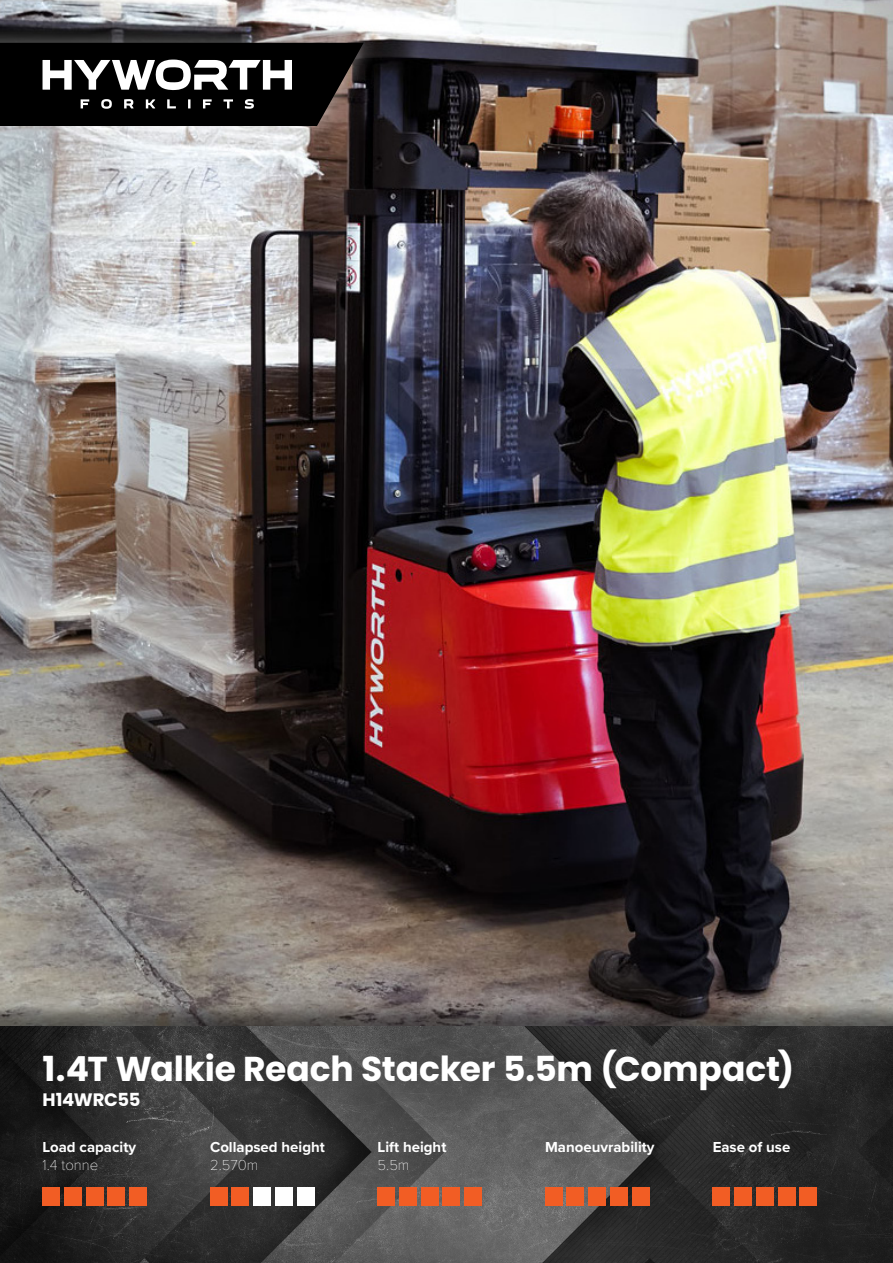
<style>
.page{position:relative;width:893px;height:1263px;background:#fff}
.page>*{position:absolute;margin:0;border:0;box-sizing:border-box;transform-origin:0 0}
.t1{font:700 34.5px "Poppins";letter-spacing:-.005em;color:#fff}
.t2{font:700 18px "Poppins";letter-spacing:-.02em;color:#fff}
.Body{font:700 15px "Proxima Nova";color:#fff}
.Body-2{font:100 15px "Proxima Nova T";color:#fff}
</style>
<div class="page">
<img style="left:0;top:0;width:893px;height:999px">
<div style="left:0;top:23px;width:381px;height:123px;background:#fff;opacity:.5"></div>
<svg style="left:0;top:43px;width:364px;height:83px;background:#292828"></svg>
<div style="left:0;top:999px;width:893px;height:264px;background:#000;opacity:.5"></div>
<svg style="left:0;top:1026px;width:893px;height:237px;background:#3b3a3a"></svg>
<div style="left:43px;top:1187px;width:17px;height:18px;background:#f25d24"></div>
<div style="left:64px;top:1187px;width:17px;height:18px;background:#f25d24"></div>
<div style="left:86px;top:1187px;width:17px;height:18px;background:#f25d24"></div>
<div style="left:108px;top:1187px;width:17px;height:18px;background:#f25d24"></div>
<div style="left:130px;top:1187px;width:17px;height:18px;background:#f25d24"></div>
<div style="left:210px;top:1187px;width:17px;height:18px;background:#f25d24"></div>
<div style="left:232px;top:1187px;width:17px;height:18px;background:#f25d24"></div>
<div style="left:254px;top:1187px;width:17px;height:18px;background:#fff"></div>
<div style="left:275px;top:1187px;width:17px;height:18px;background:#fff"></div>
<div style="left:297px;top:1187px;width:17px;height:18px;background:#fff"></div>
<div style="left:378px;top:1187px;width:17px;height:18px;background:#f25d24"></div>
<div style="left:399px;top:1187px;width:17px;height:18px;background:#f25d24"></div>
<div style="left:421px;top:1187px;width:17px;height:18px;background:#f25d24"></div>
<div style="left:443px;top:1187px;width:17px;height:18px;background:#f25d24"></div>
<div style="left:465px;top:1187px;width:17px;height:18px;background:#f25d24"></div>
<div style="left:545px;top:1187px;width:17px;height:18px;background:#f25d24"></div>
<div style="left:567px;top:1187px;width:17px;height:18px;background:#f25d24"></div>
<div style="left:589px;top:1187px;width:17px;height:18px;background:#f25d24"></div>
<div style="left:610px;top:1187px;width:17px;height:18px;background:#f25d24"></div>
<div style="left:632px;top:1187px;width:17px;height:18px;background:#f25d24"></div>
<div style="left:713px;top:1187px;width:17px;height:18px;background:#f25d24"></div>
<div style="left:734px;top:1187px;width:17px;height:18px;background:#f25d24"></div>
<div style="left:756px;top:1187px;width:17px;height:18px;background:#f25d24"></div>
<div style="left:778px;top:1187px;width:17px;height:18px;background:#f25d24"></div>
<div style="left:800px;top:1187px;width:17px;height:18px;background:#f25d24"></div>
<p class="t1" style="left:43px;top:1049px;width:753px">1.4T Walkie Reach Stacker 5.5m (Compact)</p>
<p class="t2" style="left:43px;top:1089px;width:100px">H14WRC55</p>
<p class="Body" style="left:43px;top:1136px;width:95px">Load capacity</p>
<p class="Body-2" style="left:43px;top:1154px;width:57px">1.4 tonne</p>
<p class="Body" style="left:210px;top:1136px;width:116px">Collapsed height</p>
<p class="Body" style="left:545px;top:1136px;width:111px">Manoeuvrability</p>
<p class="Body" style="left:713px;top:1136px;width:79px">Ease of use</p>
<p class="Body-2" style="left:210px;top:1154px;width:50px">2.570m</p>
<p class="Body" style="left:378px;top:1136px;width:70px">Lift height</p>
<p class="Body-2" style="left:378px;top:1154px;width:33px">5.5m</p>
</div>
